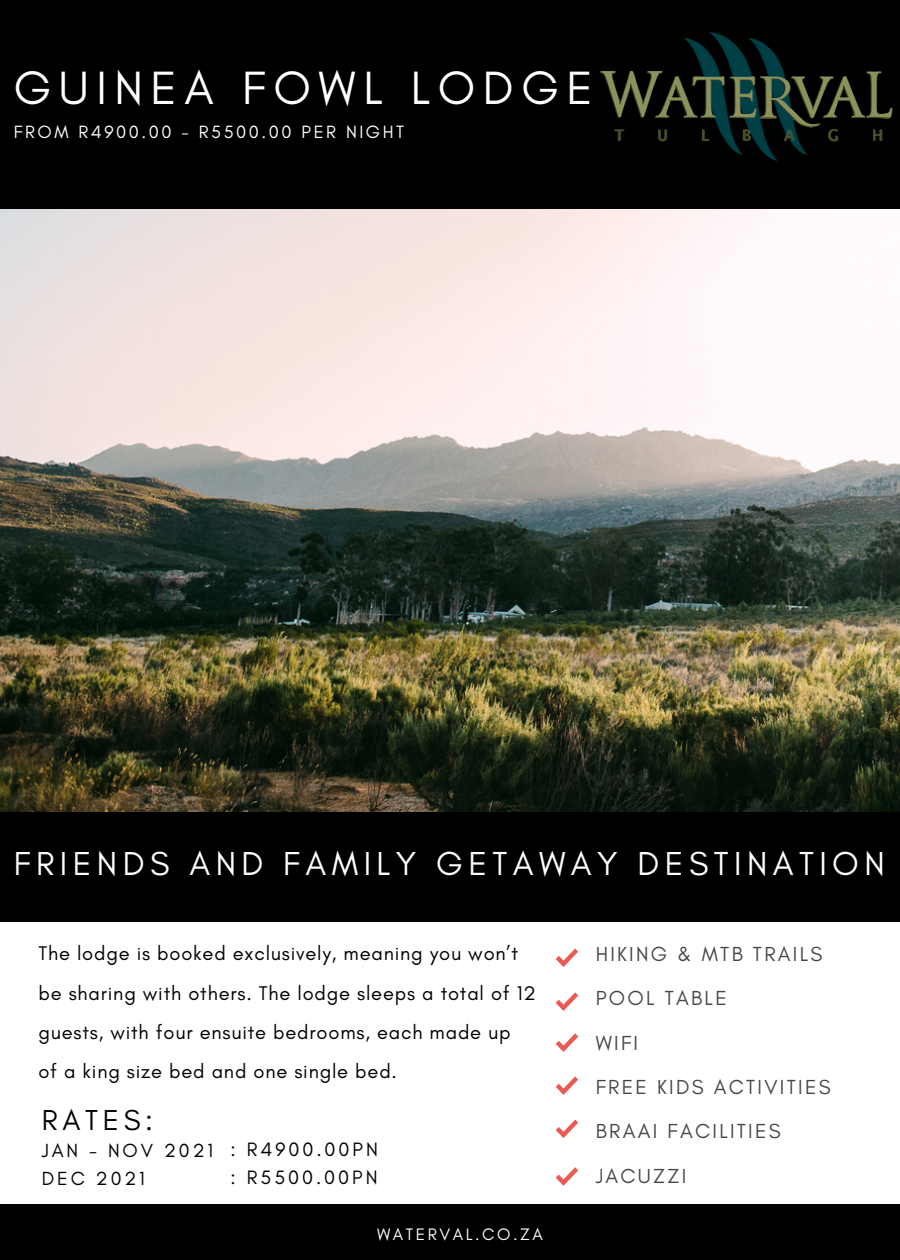
<style>
.page{position:relative;width:900px;height:1260px;background:#fff}
.page>*{position:absolute;margin:0;border:0;box-sizing:border-box;transform-origin:0 0}
.t1{font:47.5px "Glacial Indifference";letter-spacing:.16em;color:#fff}
.t2{font:33.75px "Glacial Indifference";letter-spacing:.16em;color:#fff}
.t3{font:29.25px "Glacial Indifference";letter-spacing:.16em;color:#000}
.t4{font:20.75px/44.5px "Glacial Indifference";letter-spacing:.11em;color:#474747}
.t5{font:20px/39.5px "Glacial Indifference";letter-spacing:.04em;color:#000}
.t6{font:19.75px/28.5px "Glacial Indifference";letter-spacing:.15em;color:#000}
.t7{font:19.25px/27.8px "Glacial Indifference";letter-spacing:.15em;color:#000}
.t8{font:18px "Glacial Indifference";letter-spacing:.14em;color:#fff}
.t9{font:17px "Glacial Indifference";letter-spacing:.15em;color:#fff}
</style>
<div class="page">
<div style="left:0;top:0;width:900px;height:208px;background:#000"></div>
<div style="left:0;top:1204px;width:900px;height:56px;background:#000"></div>
<div style="left:0;top:792px;width:900px;height:130px;background:#000"></div>
<img style="left:0;top:209px;width:900px;height:602px">
<img style="left:600px;top:31px;width:293px;height:130px">
<svg style="left:556px;top:948px;width:22px;height:19px"></svg>
<svg style="left:556px;top:992px;width:22px;height:19px"></svg>
<svg style="left:556px;top:1033px;width:22px;height:19px"></svg>
<svg style="left:556px;top:1076px;width:22px;height:19px"></svg>
<svg style="left:556px;top:1120px;width:22px;height:18px"></svg>
<svg style="left:556px;top:1167px;width:22px;height:19px"></svg>
<h1 class="t1" style="left:14px;top:59px;width:581px">GUINEA FOWL LODGE</h1>
<p class="t8" style="left:14px;top:121px;width:392px">FROM R4900.00 - R5500.00 PER NIGHT</p>
<h2 class="t2" style="left:14px;top:843px;width:872px">FRIENDS AND FAMILY GETAWAY DESTINATION</h2>
<p class="t5" style="left:38px;top:934px;width:499px">The lodge is booked exclusively, meaning you won’t be sharing with others. The lodge sleeps a total of 12 guests, with four ensuite bedrooms, each made up<br>of a king size bed and one single bed.</p>
<h3 class="t3" style="left:42px;top:1102px;width:113px">RATES:</h3>
<p class="t7" style="left:42px;top:1136px;width:173px">JAN - NOV 2021<br>DEC 2021</p>
<p class="t6" style="left:230px;top:1135px;width:149px">: R4900.00PN : R5500.00PN</p>
<p class="t9" style="left:377px;top:1224px;width:167px">WATERVAL.CO.ZA</p>
<p class="t4" style="left:596px;top:931px;width:236px">HIKING &amp; MTB TRAILS<br>POOL TABLE<br>WIFI<br>FREE KIDS ACTIVITIES<br>BRAAI FACILITIES<br>JACUZZI</p>
</div>
